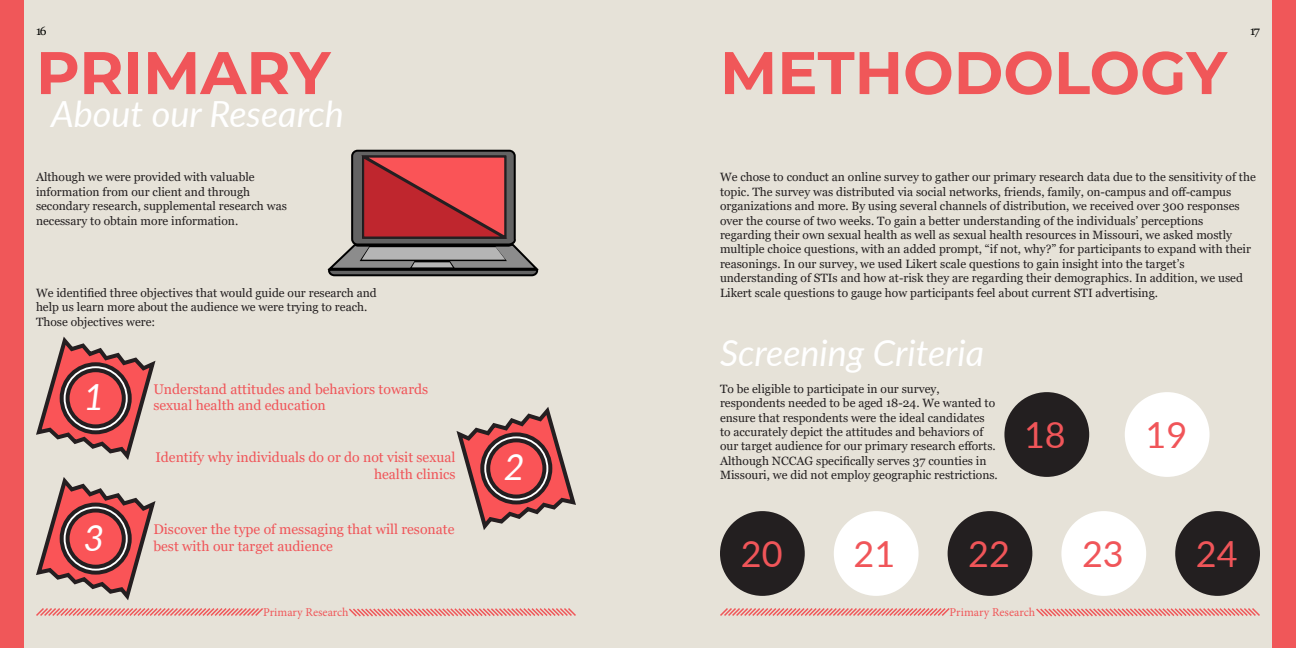
<style>
.page{position:relative;width:1296px;height:648px;background:#fff}
.page>*{position:absolute;margin:0;border:0;box-sizing:border-box;transform-origin:0 0}
.t1{font:700 60px "Montserrat";color:#f05759}
.t2{font:700 60px "Montserrat";color:#f05559}
.t3{font:italic 36px "Lato";color:#fff}
.t4{font:36px "Lato";color:#f05559}
.t5{font:14px/16.8px "Georgia";color:#f05559}
.t6{font:12px/14.4px "Georgia";color:#231f20}
.t7{font:12px "Minion Pro";color:#f05759}
.t8{font:12px "Georgia";color:#040503}
</style>
<div class="page">
<div style="left:648px;top:0;width:648px;height:648px;background:#e6e2d8"></div>
<div style="left:0;top:0;width:648px;height:648px;background:#e6e2d8"></div>
<div style="left:1273px;top:0;width:23px;height:648px;background:#f05759"></div>
<div style="left:0;top:0;width:23px;height:648px;background:#f05759"></div>
<svg style="left:349px;top:608px;width:227px;height:9px"></svg>
<svg style="left:720px;top:608px;width:230px;height:8px"></svg>
<svg style="left:1036px;top:608px;width:224px;height:9px"></svg>
<svg style="left:327px;top:149px;width:212px;height:128px"></svg>
<div style="left:834px;top:511px;width:85px;height:85px;background:#fff;border-radius:50%"></div>
<div style="left:948px;top:511px;width:84px;height:85px;background:#231f20;border-radius:50%"></div>
<div style="left:1004px;top:392px;width:85px;height:85px;background:#231f20;border-radius:50%"></div>
<div style="left:1125px;top:392px;width:85px;height:85px;background:#fff;border-radius:50%"></div>
<div style="left:1061px;top:511px;width:85px;height:85px;background:#fff;border-radius:50%"></div>
<div style="left:1175px;top:511px;width:85px;height:85px;background:#231f20;border-radius:50%"></div>
<div style="left:720px;top:511px;width:85px;height:85px;background:#231f20;border-radius:50%"></div>
<svg style="left:36px;top:336px;width:120px;height:124px"></svg>
<svg style="left:62px;top:364px;width:68px;height:68px"></svg>
<div style="left:60px;top:362px;width:72px;height:72px;border:4px solid #241f21;border-radius:50%"></div>
<div style="left:67px;top:369px;width:58px;height:58px;background:#fa5457;border-radius:50%"></div>
<div style="left:66px;top:368px;width:60px;height:60px;border:4px solid #241f21;border-radius:50%"></div>
<svg style="left:36px;top:477px;width:227px;height:139px"></svg>
<svg style="left:62px;top:505px;width:68px;height:68px"></svg>
<div style="left:60px;top:503px;width:72px;height:72px;border:4px solid #241f21;border-radius:50%"></div>
<div style="left:67px;top:510px;width:58px;height:58px;background:#fa5457;border-radius:50%"></div>
<div style="left:66px;top:509px;width:60px;height:60px;border:4px solid #241f21;border-radius:50%"></div>
<svg style="left:456px;top:407px;width:120px;height:123px"></svg>
<svg style="left:482px;top:434px;width:68px;height:68px"></svg>
<div style="left:480px;top:432px;width:72px;height:72px;border:4px solid #241f21;border-radius:50%"></div>
<div style="left:487px;top:440px;width:58px;height:57px;background:#fa5457;border-radius:50%"></div>
<div style="left:486px;top:438px;width:60px;height:61px;border:4px solid #241f21;border-radius:50%"></div>
<p class="t8" style="left:36px;top:24px;width:12px">16</p>
<p class="t8" style="left:1250px;top:24px;width:11px">17</p>
<p class="t2" style="left:36px;top:30px;width:296px">PRIMARY</p>
<p class="t3" style="left:51px;top:88px;width:294px">About our Research</p>
<p class="t6" style="left:36px;top:170px;width:220px">Although we were provided with valuable</p>
<p class="t6" style="left:36px;top:185px;width:216px">information from our client and through</p>
<p class="t6" style="left:36px;top:199px;width:252px">secondary research, supplemental research was necessary to obtain more information.</p>
<p class="t6" style="left:36px;top:286px;width:342px">We identified three objectives that would guide our research and help us learn more about the audience we were trying to reach.<br>Those objectives were:</p>
<p class="t3" style="left:83px;top:371px;width:22px">1</p>
<p class="t3" style="left:83px;top:512px;width:22px">3</p>
<p class="t5" style="left:153px;top:381px;width:276px">Understand attitudes and behaviors towards sexual health and education</p>
<p class="t5" style="left:155px;top:449px;width:302px;text-align:right">Identify why individuals do or do not visit sexual health clinics</p>
<p class="t5" style="left:153px;top:521px;width:303px">Discover the type of messaging that will resonate best with our target audience</p>
<p class="t3" style="left:504px;top:442px;width:22px">2</p>
<p class="t1" style="left:720px;top:30px;width:508px">METHODOLOGY</p>
<p class="t6" style="left:720px;top:170px;width:537px">We chose to conduct an online survey to gather our primary research data due to the sensitivity of the topic. The survey was distributed via social networks, friends, family, on-campus and off-campus</p>
<p class="t6" style="left:720px;top:199px;width:521px">organizations and more. By using several channels of distribution, we received over 300 responses over the course of two weeks. To gain a better understanding of the individuals’ perceptions</p>
<p class="t6" style="left:720px;top:228px;width:533px">regarding their own sexual health as well as sexual health resources in Missouri, we asked mostly multiple choice questions, with an added prompt, “if not, why?” for participants to expand with their reasonings. In our survey, we used Likert scale questions to gain insight into the target’s</p>
<p class="t6" style="left:720px;top:271px;width:524px">understanding of STIs and how at-risk they are regarding their demographics. In addition, we used<br>Likert scale questions to gauge how participants feel about current STI advertising.</p>
<p class="t3" style="left:720px;top:327px;width:266px">Screening Criteria</p>
<p class="t6" style="left:720px;top:382px;width:221px">To be eligible to participate in our survey,</p>
<p class="t6" style="left:720px;top:396px;width:277px">respondents needed to be aged 18-24. We wanted to ensure that respondents were the ideal candidates</p>
<p class="t6" style="left:720px;top:425px;width:279px">to accurately depict the attitudes and behaviors of our target audience for our primary research efforts.<br>Although NCCAG specifically serves 37 counties in Missouri, we did not employ geographic restrictions.</p>
<p class="t4" style="left:1024px;top:409px;width:43px">18</p>
<p class="t4" style="left:1145px;top:409px;width:43px">19</p>
<p class="t4" style="left:741px;top:528px;width:43px">20</p>
<p class="t4" style="left:1082px;top:528px;width:43px">23</p>
<p class="t4" style="left:1196px;top:528px;width:43px">24</p>
<p class="t4" style="left:853px;top:528px;width:43px">21</p>
<p class="t4" style="left:968px;top:528px;width:43px">22</p>
<p class="t7" style="left:263px;top:604px;width:87px">Primary Research</p>
<p class="t7" style="left:950px;top:604px;width:87px">Primary Research</p>
</div>
